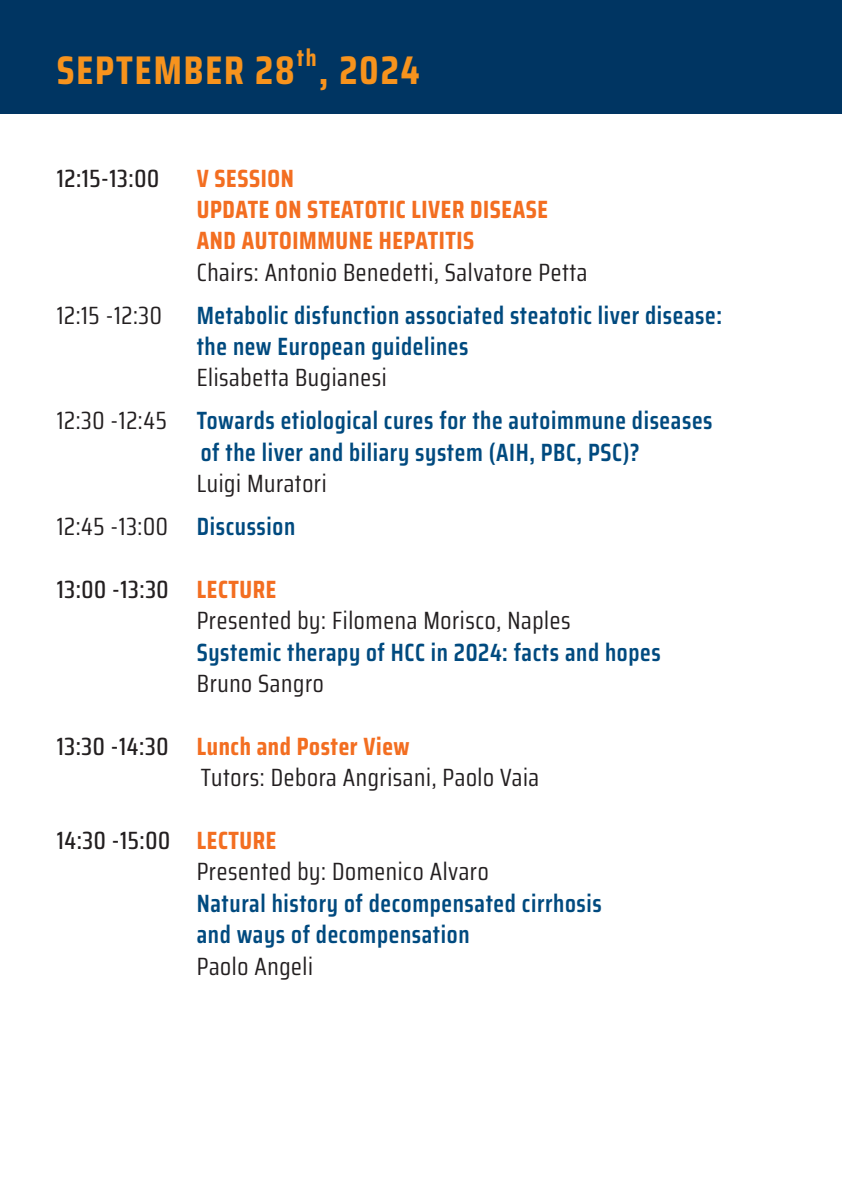
<style>
.page{position:relative;width:842px;height:1191px;background:#fff}
.page>*{position:absolute;margin:0;border:0;box-sizing:border-box;transform-origin:0 0}
.t1{font:700 40px "Saira Condensed";letter-spacing:.05em;color:#f7931d}
.t2{font:600 25px "Saira Condensed";letter-spacing:.025em;color:#004a7f}
.t3{font:25px/31.4px "Saira Condensed";letter-spacing:.025em;color:#231f20}
.t4{font:700 25px "Saira Condensed";letter-spacing:.025em;color:#f36e21}
.t5{font:500 25px "Saira Condensed";letter-spacing:.025em;color:#231f20}
.t6{font:700 24px "Saira Condensed";color:#f7931d}
.s1{font-weight:700;color:#f36e21}
.s2{font-weight:400;color:#231f20}
.s3{font-weight:600;color:#004a7f}
.s4{font-weight:500;color:#231f20}
</style>
<div class="page">
<div style="left:0;top:0;width:842px;height:113px;background:#003562"></div>
<p class="t1" style="left:57px;top:39px;width:239px">SEPTEMBER 28</p>
<p class="t6" style="left:297px;top:39px;width:22px">th</p>
<p class="t1" style="left:319px;top:39px;width:102px">, 2024</p>
<p class="t1" style="left:57px;top:39px;width:132px">XXXXXX</p>
<p class="t5" style="left:57px;top:158px;width:104px">12:15-13:00</p>
<p class="t4" style="left:197px;top:158px;width:99px">V SESSION</p>
<p class="t4" style="left:197px;top:189px;width:353px">UPDATE ON STEATOTIC LIVER DISEASE</p>
<p class="t3" style="left:197px;top:225px;width:392px"><span class="s1">AND AUTOIMMUNE HEPATITIS<br></span>Chairs: Antonio Benedetti, Salvatore Petta</p>
<p class="t3" style="left:57px;top:299px;width:107px">12:15 -12:30</p>
<p class="t2" style="left:197px;top:295px;width:527px">Metabolic disfunction associated steatotic liver disease:</p>
<p class="t2" style="left:197px;top:326px;width:273px">the new European guidelines</p>
<p class="t3" style="left:197px;top:362px;width:191px">Elisabetta Bugianesi</p>
<p class="t2" style="left:57px;top:401px;width:657px"><span class="s2">12:30 -12:45</span> Towards etiological cures for the autoimmune diseases</p>
<p class="t2" style="left:201px;top:432px;width:440px">of the liver and biliary system (AIH, PBC, PSC)?</p>
<p class="t3" style="left:197px;top:467px;width:131px">Luigi Muratori</p>
<p class="t3" style="left:57px;top:510px;width:240px">12:45 -13:00 <span class="s3">Discussion</span></p>
<p class="t5" style="left:57px;top:569px;width:221px">13:00 -13:30 <span class="s1">LECTURE</span></p>
<p class="t3" style="left:197px;top:604px;width:375px">Presented by: Filomena Morisco, Naples</p>
<p class="t2" style="left:197px;top:632px;width:465px">Systemic therapy of HCC in 2024: facts and hopes</p>
<p class="t3" style="left:197px;top:667px;width:128px">Bruno Sangro</p>
<p class="t4" style="left:57px;top:726px;width:354px"><span class="s4">13:30 -14:30</span> Lunch and Poster View</p>
<p class="t3" style="left:201px;top:761px;width:340px">Tutors: Debora Angrisani, Paolo Vaia</p>
<p class="t5" style="left:57px;top:820px;width:221px">14:30 -15:00 <span class="s1">LECTURE</span></p>
<p class="t3" style="left:197px;top:856px;width:293px">Presented by: Domenico Alvaro</p>
<p class="t2" style="left:197px;top:883px;width:407px">Natural history of decompensated cirrhosis</p>
<p class="t2" style="left:197px;top:914px;width:274px">and ways of decompensation</p>
<p class="t3" style="left:197px;top:950px;width:118px">Paolo Angeli</p>
</div>
